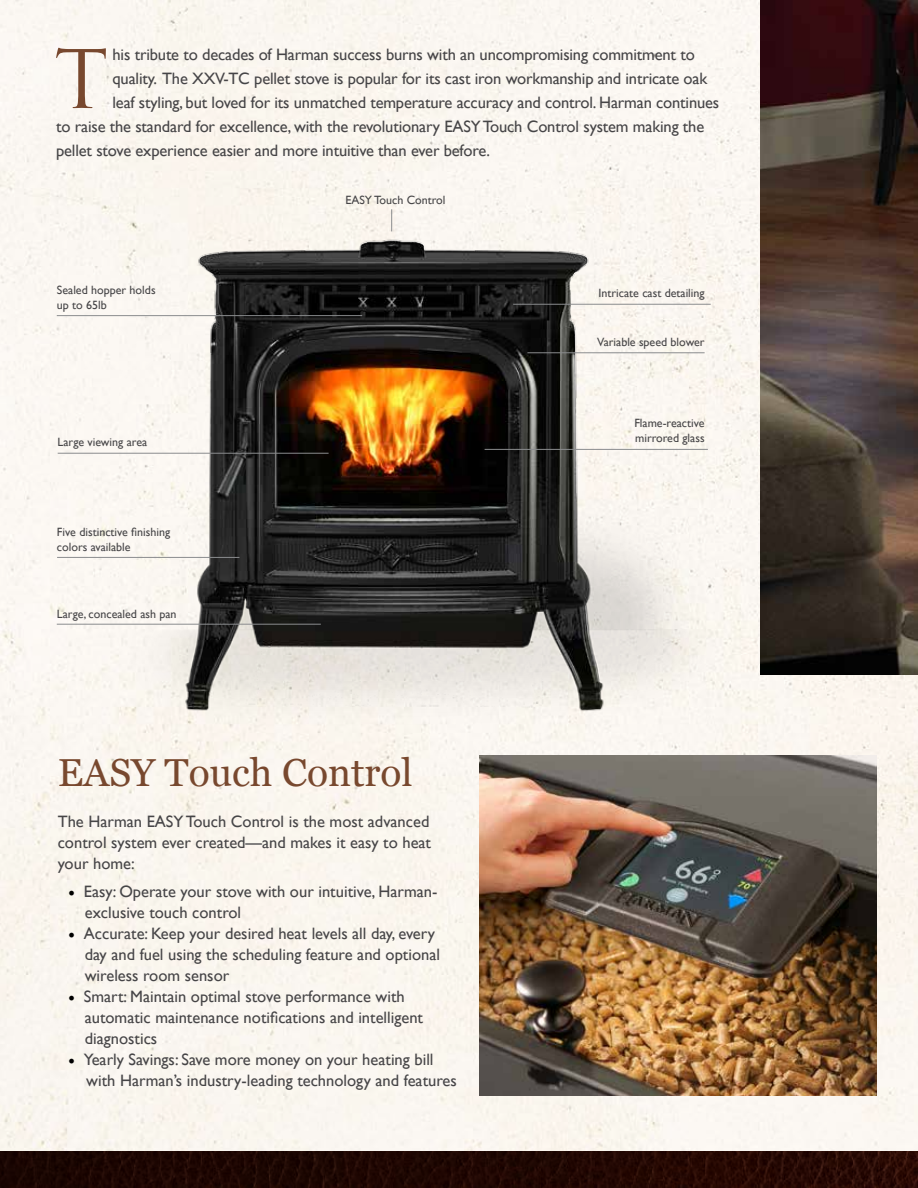
<style>
.page{position:relative;width:918px;height:1188px;background:#fff}
.page>*{position:absolute;margin:0;border:0;box-sizing:border-box;transform-origin:0 0}
.t1{font:78.45px "Trajan Pro";color:#78482e}
.t2{font:39px "Georgia";color:#78482e}
.t3{font:16.5px/21px "Gill Sans";letter-spacing:-.01em;color:#464547}
.t4{font:12px/15px "Gill Sans";color:#464547}
.s1{font-family:"Minion Pro";font-size:18px;color:#000}
</style>
<div class="page">
<div style="left:0;top:0;width:918px;height:1151px;background:#faf6f0"></div>
<img style="left:760px;top:0;width:158px;height:675px">
<svg style="left:0;top:1151px;width:918px;height:37px"></svg>
<img style="left:56px;top:96px;width:691px;height:637px">
<hr style="left:57px;top:315px;width:305px;height:1px;background:#8a8c8e">
<hr style="left:58px;top:453px;width:271px;height:1px;background:#8a8c8e">
<hr style="left:57px;top:557px;width:182px;height:1px;background:#8a8c8e">
<hr style="left:57px;top:624px;width:264px;height:1px;background:#8a8c8e">
<hr style="left:513px;top:304px;width:198px;height:1px;background:#8a8c8e">
<hr style="left:485px;top:449px;width:223px;height:1px;background:#8a8c8e">
<hr style="left:527px;top:352px;width:178px;height:1px;background:#8a8c8e">
<svg style="left:391px;top:209px;width:1px;height:22px"></svg>
<img style="left:479px;top:755px;width:397px;height:340px">
<h1 class="t1" style="left:54px;top:30px;width:56px">T</h1>
<p class="t3" style="left:113px;top:45px;width:584px">his tribute to decades of Harman success burns with an uncompromising commitment to</p>
<p class="t3" style="left:113px;top:69px;width:596px">quality. The XXV-TC pellet stove is popular for its cast iron workmanship and intricate oak</p>
<p class="t3" style="left:113px;top:93px;width:608px">leaf styling, but loved for its unmatched temperature accuracy and control. Harman continues</p>
<p class="t3" style="left:56px;top:117px;width:650px">to raise the standard for excellence, with the revolutionary EASY Touch Control system making the</p>
<p class="t3" style="left:56px;top:141px;width:435px">pellet stove experience easier and more intuitive than ever before.</p>
<p class="t4" style="left:57px;top:283px;width:100px">Sealed hopper holds up to 65lb</p>
<p class="t4" style="left:58px;top:435px;width:91px">Large viewing area</p>
<p class="t4" style="left:57px;top:524px;width:115px">Five distinctive finishing colors available</p>
<p class="t4" style="left:57px;top:606px;width:121px">Large, concealed ash pan</p>
<p class="t4" style="left:345px;top:192px;width:102px">EASY Touch Control</p>
<h2 class="t2" style="left:58px;top:749px;width:357px">EASY Touch Control</h2>
<p class="t3" style="left:58px;top:812px;width:375px;text-align:justify">The Harman EASY Touch Control is the most advanced control system ever created—and makes it easy to heat your home:</p>
<p class="t3" style="left:85px;top:881px;width:354px;text-indent:-17px"><span class="s1">•</span> Easy: Operate your stove with our intuitive, Harman&shy;exclusive touch control</p>
<p class="t3" style="left:85px;top:923px;width:357px;text-indent:-17px"><span class="s1">•</span> Accurate: Keep your desired heat levels all day, every day and fuel using the scheduling feature and optional wireless room sensor</p>
<p class="t3" style="left:85px;top:986px;width:340px;text-indent:-17px"><span class="s1">•</span> Smart: Maintain optimal stove performance with automatic maintenance notifications and intelligent diagnostics</p>
<p class="t3" style="left:86px;top:1049px;width:372px;text-indent:-18px"><span class="s1">•</span> Yearly Savings: Save more money on your heating bill with Harman’s industry-leading technology and features</p>
<p class="t4" style="left:599px;top:286px;width:108px">Intricate cast detailing</p>
<p class="t4" style="left:597px;top:335px;width:109px">Variable speed blower</p>
<p class="t4" style="left:634px;top:416px;width:72px">Flame-reactive mirrored glass</p>
</div>
